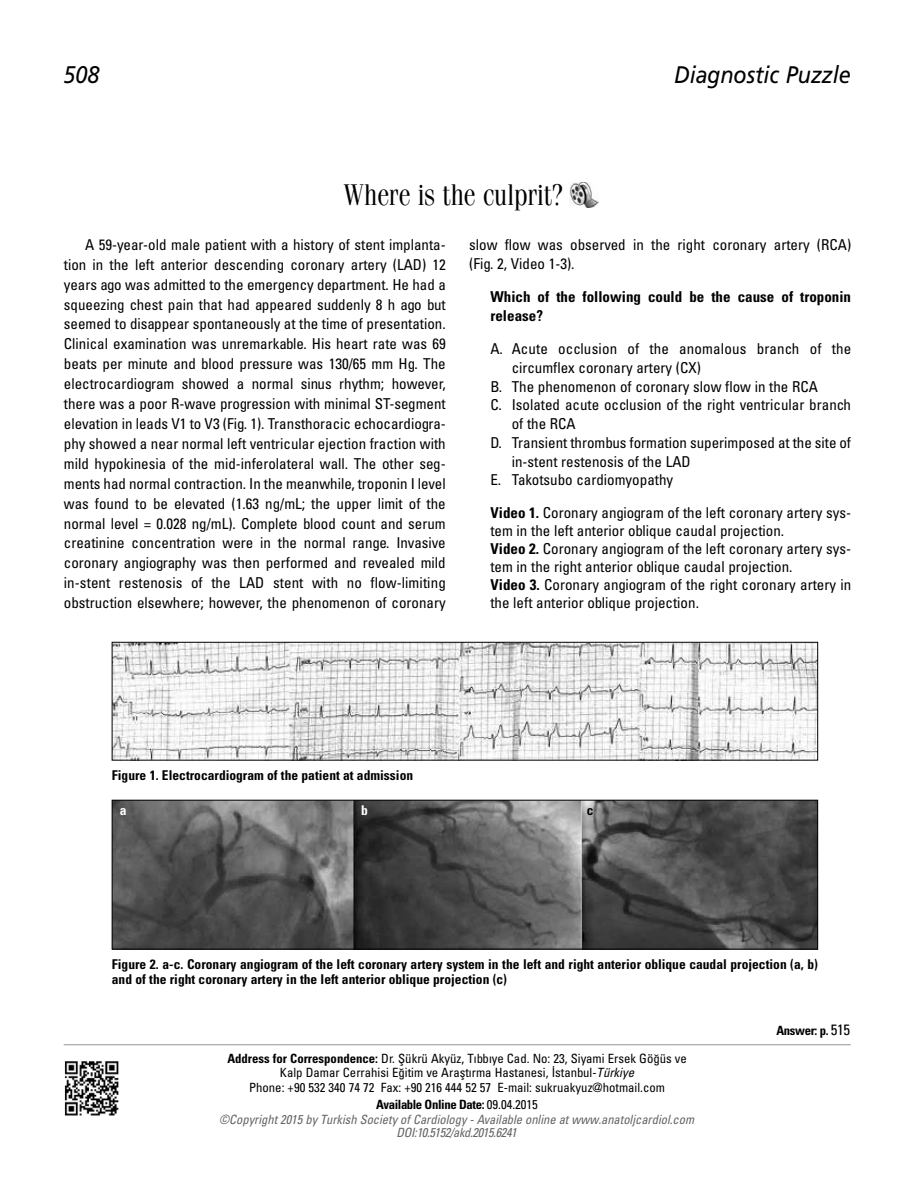
<style>
.page{position:relative;width:915px;height:1191px;background:#fff}
.page>*{position:absolute;margin:0;border:0;box-sizing:border-box;transform-origin:0 0}
.t1{font:30px "Fenice Tr";color:#000;scale:.85 1}
.t2{font:24px "Frutiger Italic Tr";color:#000;scale:.9 1}
.t3{font:15px/20px "Univers Condensed Tr";color:#000}
.t4{font:15px/18.8px "Univers Cond Bd Tr";color:#000}
.t5{font:13.5px/15px "Univers Cond Bd Tr";color:#000}
.t6{font:13.5px "Univers Cond Bd Tr";color:#fff}
.t7{font:12.75px/13.5px "Univers Condensed Tr";color:#000;text-align:center}
.t8{font:12.75px/12.8px "Univers Cond Ita Tr";color:#636466;text-align:center}
.t9{font:12.75px "Univers Cond Bd Tr";letter-spacing:-.03em;color:#000}
.s1{font-family:"Univers Cond Bd Tr"}
.s2{font-family:"Univers Cond Ita Tr"}
.s3{font-family:"Univers Condensed Tr"}
.s4{font-family:"Univers Condensed Tr";font-size:15px}
</style>
<div class="page">
<hr style="left:64px;top:1044px;width:786px;height:1px;background:#939598">
<img style="left:569px;top:182px;width:29px;height:25px">
<img style="left:114px;top:644px;width:701px;height:114px">
<div style="left:112px;top:642px;width:705px;height:118px;border:1px solid #000"></div>
<img style="left:114px;top:802px;width:701px;height:145px">
<div style="left:112px;top:800px;width:705px;height:149px;border:1px solid #000"></div>
<img style="left:64px;top:1061px;width:55px;height:55px">
<h2 class="t2" style="left:63px;top:61px;width:42px">508</h2>
<h2 class="t2" style="left:674px;top:61px;width:198px">Diagnostic Puzzle</h2>
<h1 class="t1" style="left:343px;top:176px;width:260px">Where is the culprit?</h1>
<p class="t3" style="left:64px;top:234px;width:383px;text-align:justify;text-indent:21px">A 59-year-old male patient with a history of stent implanta&shy;tion in the left anterior descending coronary artery (LAD) 12 years ago was admitted to the emergency department. He had a squeezing chest pain that had appeared suddenly 8 h ago but seemed to disappear spontaneously at the time of presentation.<br>Clinical examination was unremarkable. His heart rate was 69 beats per minute and blood pressure was 130/65 mm Hg. The electrocardiogram showed a normal sinus rhythm; however, there was a poor R-wave progression with minimal ST-segment elevation in leads V1 to V3 (Fig. 1). Transthoracic echocardiogra&shy;phy showed a near normal left ventricular ejection fraction with mild hypokinesia of the mid-inferolateral wall. The other seg&shy;ments had normal contraction. In the meanwhile, troponin I level was found to be elevated (1.63 ng/mL; the upper limit of the normal level = 0.028 ng/mL). Complete blood count and serum creatinine concentration were in the normal range. Invasive coronary angiography was then performed and revealed mild in-stent restenosis of the LAD stent with no flow-limiting obstruction elsewhere; however, the phenomenon of coronary</p>
<p class="t3" style="left:469px;top:235px;width:383px;line-height:18.8px">slow flow was observed in the right coronary artery (RCA) (Fig. 2, Video 1-3).</p>
<p class="t4" style="left:490px;top:287px;width:362px">Which of the following could be the cause of troponin release?</p>
<p class="t3" style="left:490px;top:338px;width:362px">A. Acute occlusion of the anomalous branch of the</p>
<p class="t3" style="left:511px;top:357px;width:191px">circumflex coronary artery (CX)</p>
<p class="t3" style="left:490px;top:376px;width:329px">B. The phenomenon of coronary slow flow in the RCA</p>
<p class="t3" style="left:490px;top:395px;width:362px">C. Isolated acute occlusion of the right ventricular branch</p>
<p class="t3" style="left:511px;top:413px;width:66px">of the RCA</p>
<p class="t3" style="left:490px;top:432px;width:362px">D. Transient thrombus formation superimposed at the site of</p>
<p class="t3" style="left:511px;top:451px;width:180px">in-stent restenosis of the LAD</p>
<p class="t3" style="left:490px;top:470px;width:184px">E. Takotsubo cardiomyopathy</p>
<p class="t3" style="left:490px;top:503px;width:362px;line-height:18px"><span class="s1">Video 1.</span> Coronary angiogram of the left coronary artery sys&shy;tem in the left anterior oblique caudal projection.<br><span class="s1">Video 2.</span> Coronary angiogram of the left coronary artery sys&shy;tem in the right anterior oblique caudal projection.<br><span class="s1">Video 3.</span> Coronary angiogram of the right coronary artery in the left anterior oblique projection.</p>
<p class="t5" style="left:112px;top:767px;width:303px">Figure 1. Electrocardiogram of the patient at admission</p>
<p class="t6" style="left:120px;top:802px;width:8px">a</p>
<p class="t6" style="left:361px;top:802px;width:8px">b</p>
<p class="t5" style="left:586px;top:803px;width:8px">c</p>
<p class="t5" style="left:112px;top:956px;width:707px">Figure 2. a-c. Coronary angiogram of the left coronary artery system in the left and right anterior oblique caudal projection (a, b) and of the right coronary artery in the left anterior oblique projection (c)</p>
<p class="t7" style="left:227px;top:1051px;width:461px"><span class="s1">Address for Correspondence:</span> Dr. Şükrü Akyüz, Tıbbıye Cad. No: 23, Siyami Ersek Göğüs ve<br>Kalp Damar Cerrahisi Eğitim ve Araştırma Hastanesi, İstanbul-<span class="s2">Türkiye</span></p>
<p class="t7" style="left:249px;top:1080px;width:417px">Phone: +90 532 340 74 72 Fax: +90 216 444 52 57 E-mail: sukruakyuz@hotmail.com</p>
<p class="t9" style="left:376px;top:1096px;width:163px">Available Online Date: <span class="s3">09.04.2015</span></p>
<p class="t8" style="left:219px;top:1112px;width:476px">©Copyright 2015 by Turkish Society of Cardiology - Available online at www.anatoljcardiol.com<br>DOI:10.5152/akd.2015.6241</p>
<p class="t9" style="left:776px;top:1023px;width:75px">Answer: p. <span class="s4">515</span></p>
</div>
